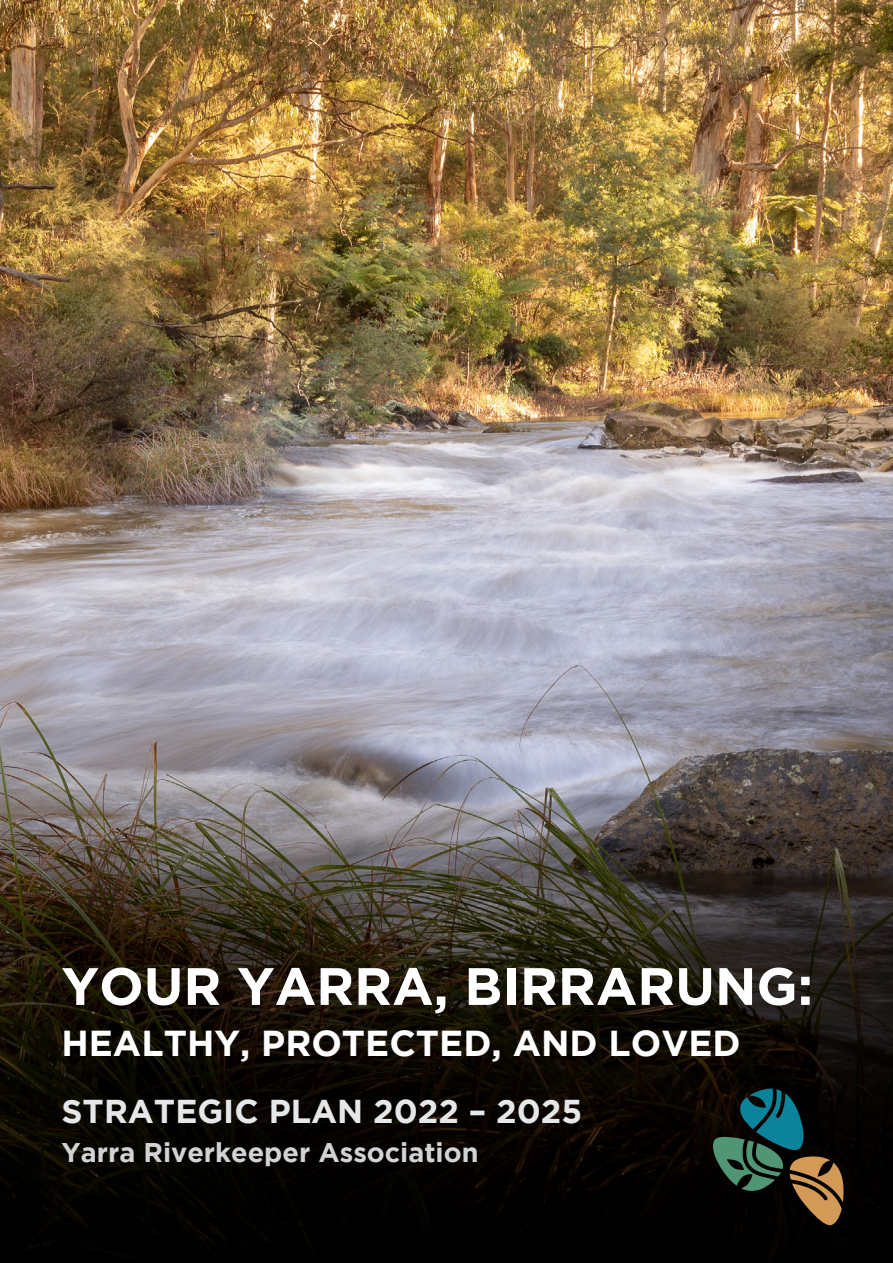
<style>
.page{position:relative;width:893px;height:1263px;background:#fff}
.page>*{position:absolute;margin:0;border:0;box-sizing:border-box;transform-origin:0 0}
.t1{font:700 52.5px "Gotham";color:#fff}
.t2{font:700 36px "Gotham";color:#fff}
.t3{font:700 33px "Gotham";color:#e6e7e8}
.t4{font:700 27px "Gotham";color:#d1d3d4}
</style>
<div class="page">
<img style="left:0;top:0;width:893px;height:825px">
<svg style="left:0;top:825px;width:893px;height:438px;background:#1d1912"></svg>
<svg style="left:713px;top:1089px;width:131px;height:136px;background:#27352b"></svg>
<h1 class="t1" style="left:62px;top:956px;width:753px">YOUR YARRA, BIRRARUNG:</h1>
<h2 class="t2" style="left:62px;top:1022px;width:681px">HEALTHY, PROTECTED, AND LOVED</h2>
<p class="t3" style="left:62px;top:1092px;width:522px">STRATEGIC PLAN 2022 – 2025</p>
<p class="t4" style="left:62px;top:1137px;width:418px">Yarra Riverkeeper Association</p>
</div>
